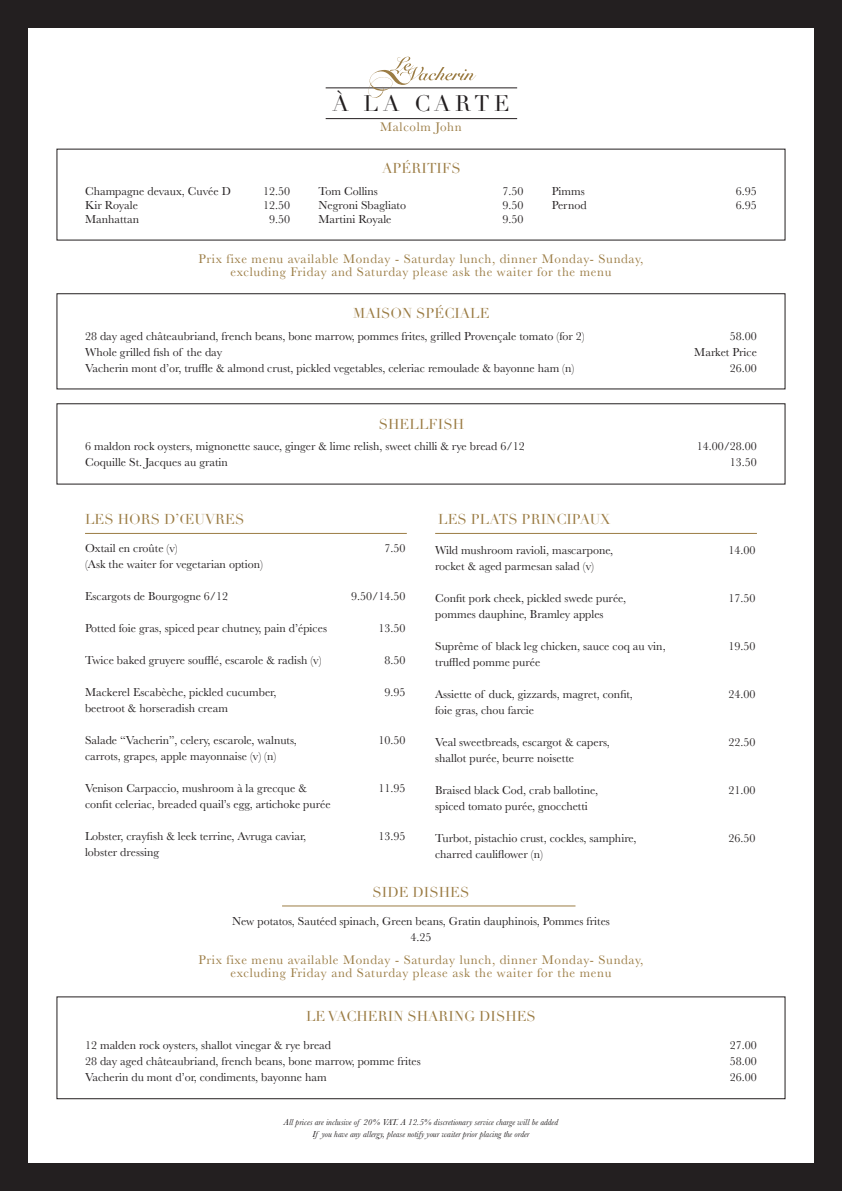
<style>
.page{position:relative;width:842px;height:1191px;background:#231f20}
.page>*{position:absolute;margin:0;border:0;box-sizing:border-box;transform-origin:0 0}
.t1{font:22px "Didot";letter-spacing:.2em;color:#231f20}
.t2{font:14px "Didot";color:#9b7c44}
.t3{font:13px/13px "Baskerville";letter-spacing:.05em;color:#9b7c44;text-align:center}
.t4{font:12px/16px "Baskerville";color:#231f20;text-align:center}
.t5{font:italic 9px/12px "Baskerville";color:#231f20;text-align:center}
</style>
<div class="page">
<div style="left:28px;top:28px;width:786px;height:1134px;background:#fff"></div>
<hr style="left:85px;top:533px;width:322px;height:1px;background:#9b7c44">
<hr style="left:435px;top:533px;width:322px;height:1px;background:#9b7c44">
<div style="left:57px;top:293px;width:728px;height:96px;border:1px solid #231f20"></div>
<hr style="left:282px;top:905px;width:293px;height:1px;background:#9b7c44">
<div style="left:57px;top:996px;width:728px;height:103px;border:1px solid #231f20"></div>
<hr style="left:326px;top:118px;width:191px;height:1px;background:#231f20">
<hr style="left:326px;top:88px;width:191px;height:1px;background:#231f20">
<svg style="left:369px;top:57px;width:107px;height:41px"></svg>
<h1 class="t1" style="left:332px;top:90px;width:179px">À LA CARTE</h1>
<p class="t3" style="left:380px;top:121px;width:83px">Malcolm John</p>
<p class="t4" style="left:85px;top:183px;width:147px">Champagne devaux, Cuvée D</p>
<p class="t4" style="left:263px;top:183px;width:28px">12.50</p>
<p class="t4" style="left:85px;top:197px;width:54px">Kir Royale</p>
<p class="t4" style="left:263px;top:197px;width:28px">12.50</p>
<p class="t4" style="left:85px;top:211px;width:56px">Manhattan</p>
<p class="t4" style="left:269px;top:211px;width:22px">9.50</p>
<p class="t2" style="left:382px;top:160px;width:80px">APÉRITIFS</p>
<p class="t4" style="left:318px;top:183px;width:61px">Tom Collins</p>
<p class="t4" style="left:502px;top:183px;width:22px">7.50</p>
<p class="t4" style="left:318px;top:197px;width:89px">Negroni Sbagliato</p>
<p class="t4" style="left:502px;top:197px;width:22px">9.50</p>
<p class="t4" style="left:318px;top:211px;width:75px">Martini Royale</p>
<p class="t4" style="left:502px;top:211px;width:22px">9.50</p>
<p class="t4" style="left:552px;top:183px;width:35px">Pimms</p>
<p class="t4" style="left:736px;top:183px;width:22px">6.95</p>
<p class="t4" style="left:552px;top:197px;width:36px">Pernod</p>
<p class="t4" style="left:736px;top:197px;width:22px">6.95</p>
<p class="t3" style="left:198px;top:253px;width:446px">Prix fixe menu available Monday - Saturday lunch, dinner Monday- Sunday, excluding Friday and Saturday please ask the waiter for the menu</p>
<p class="t2" style="left:353px;top:305px;width:138px">MAISON SPÉCIALE</p>
<p class="t4" style="left:85px;top:328px;width:501px">28 day aged châteaubriand, french beans, bone marrow, pommes frites, grilled Provençale tomato (for 2)</p>
<p class="t4" style="left:730px;top:328px;width:28px">58.00</p>
<p class="t4" style="left:85px;top:344px;width:139px">Whole grilled fish of the day</p>
<p class="t4" style="left:694px;top:344px;width:64px">Market Price</p>
<p class="t4" style="left:85px;top:360px;width:491px">Vacherin mont d’or, truffle &amp; almond crust, pickled vegetables, celeriac remoulade &amp; bayonne ham (n)</p>
<p class="t4" style="left:730px;top:360px;width:28px">26.00</p>
<p class="t2" style="left:379px;top:415px;width:87px">SHELLFISH</p>
<p class="t4" style="left:85px;top:438px;width:441px">6 maldon rock oysters, mignonette sauce, ginger &amp; lime relish, sweet chilli &amp; rye bread 6/12</p>
<p class="t4" style="left:697px;top:438px;width:62px">14.00/28.00</p>
<p class="t4" style="left:85px;top:454px;width:144px">Coquille St. Jacques au gratin</p>
<p class="t4" style="left:730px;top:454px;width:28px">13.50</p>
<p class="t2" style="left:85px;top:510px;width:161px">LES HORS D’ŒUVRES</p>
<p class="t4" style="left:85px;top:540px;width:94px">Oxtail en croûte (v)</p>
<p class="t4" style="left:384px;top:540px;width:22px">7.50</p>
<p class="t4" style="left:85px;top:556px;width:179px">(Ask the waiter for vegetarian option)</p>
<p class="t4" style="left:85px;top:588px;width:145px">Escargots de Bourgogne 6/12</p>
<p class="t4" style="left:351px;top:588px;width:56px">9.50/14.50</p>
<p class="t4" style="left:85px;top:620px;width:243px">Potted foie gras, spiced pear chutney, pain d’épices</p>
<p class="t4" style="left:378px;top:620px;width:28px">13.50</p>
<p class="t4" style="left:85px;top:652px;width:238px">Twice baked gruyere soufflé, escarole &amp; radish (v)</p>
<p class="t4" style="left:384px;top:652px;width:22px">8.50</p>
<p class="t4" style="left:85px;top:684px;width:193px">Mackerel Escabèche, pickled cucumber,</p>
<p class="t4" style="left:384px;top:684px;width:22px">9.95</p>
<p class="t4" style="left:85px;top:700px;width:144px">beetroot &amp; horseradish cream</p>
<p class="t4" style="left:85px;top:732px;width:213px">Salade “Vacherin”, celery, escarole, walnuts,</p>
<p class="t4" style="left:378px;top:732px;width:28px">10.50</p>
<p class="t4" style="left:85px;top:748px;width:193px">carrots, grapes, apple mayonnaise (v) (n)</p>
<p class="t4" style="left:85px;top:780px;width:223px">Venison Carpaccio, mushroom à la grecque &amp;</p>
<p class="t4" style="left:378px;top:780px;width:28px">11.95</p>
<p class="t4" style="left:85px;top:796px;width:247px">confit celeriac, breaded quail’s egg, artichoke purée</p>
<p class="t4" style="left:85px;top:828px;width:223px">Lobster, crayfish &amp; leek terrine, Avruga caviar,</p>
<p class="t4" style="left:378px;top:828px;width:28px">13.95</p>
<p class="t4" style="left:85px;top:844px;width:76px">lobster dressing</p>
<p class="t2" style="left:438px;top:510px;width:174px">LES PLATS PRINCIPAUX</p>
<p class="t4" style="left:435px;top:542px;width:180px">Wild mushroom ravioli, mascarpone,</p>
<p class="t4" style="left:728px;top:542px;width:28px">14.00</p>
<p class="t4" style="left:435px;top:558px;width:160px">rocket &amp; aged parmesan salad (v)</p>
<p class="t4" style="left:435px;top:590px;width:192px">Confit pork cheek, pickled swede purée,</p>
<p class="t4" style="left:728px;top:590px;width:28px">17.50</p>
<p class="t4" style="left:435px;top:606px;width:170px">pommes dauphine, Bramley apples</p>
<p class="t4" style="left:435px;top:638px;width:232px">Suprême of black leg chicken, sauce coq au vin,</p>
<p class="t4" style="left:728px;top:638px;width:28px">19.50</p>
<p class="t4" style="left:435px;top:654px;width:107px">truffled pomme purée</p>
<p class="t4" style="left:435px;top:686px;width:199px">Assiette of duck, gizzards, magret, confit,</p>
<p class="t4" style="left:728px;top:686px;width:28px">24.00</p>
<p class="t4" style="left:435px;top:702px;width:101px">foie gras, chou farcie</p>
<p class="t4" style="left:435px;top:734px;width:176px">Veal sweetbreads, escargot &amp; capers,</p>
<p class="t4" style="left:728px;top:734px;width:28px">22.50</p>
<p class="t4" style="left:435px;top:750px;width:140px">shallot purée, beurre noisette</p>
<p class="t4" style="left:435px;top:782px;width:164px">Braised black Cod, crab ballotine,</p>
<p class="t4" style="left:728px;top:782px;width:28px">21.00</p>
<p class="t4" style="left:435px;top:798px;width:154px">spiced tomato purée, gnocchetti</p>
<p class="t4" style="left:435px;top:830px;width:203px">Turbot, pistachio crust, cockles, samphire,</p>
<p class="t4" style="left:728px;top:830px;width:28px">26.50</p>
<p class="t4" style="left:435px;top:846px;width:109px">charred cauliflower (n)</p>
<p class="t2" style="left:373px;top:883px;width:98px">SIDE DISHES</p>
<p class="t4" style="left:232px;top:913px;width:379px">New potatos, Sautéed spinach, Green beans, Gratin dauphinois, Pommes frites<br>4.25</p>
<p class="t3" style="left:198px;top:953px;width:446px">Prix fixe menu available Monday - Saturday lunch, dinner Monday- Sunday, excluding Friday and Saturday please ask the waiter for the menu</p>
<p class="t2" style="left:306px;top:1008px;width:231px">LE VACHERIN SHARING DISHES</p>
<p class="t4" style="left:85px;top:1037px;width:248px">12 malden rock oysters, shallot vinegar &amp; rye bread</p>
<p class="t4" style="left:730px;top:1037px;width:28px">27.00</p>
<p class="t4" style="left:85px;top:1053px;width:337px">28 day aged châteaubriand, french beans, bone marrow, pomme frites</p>
<p class="t4" style="left:730px;top:1053px;width:28px">58.00</p>
<p class="t4" style="left:85px;top:1069px;width:243px">Vacherin du mont d’or, condiments, bayonne ham</p>
<p class="t4" style="left:730px;top:1069px;width:28px">26.00</p>
<p class="t5" style="left:284px;top:1116px;width:276px">All prices are inclusive of 20% VAT. A 12.5% discretionary service charge will be added<br>If you have any allergy, please notify your waiter prior placing the order</p>
</div>
